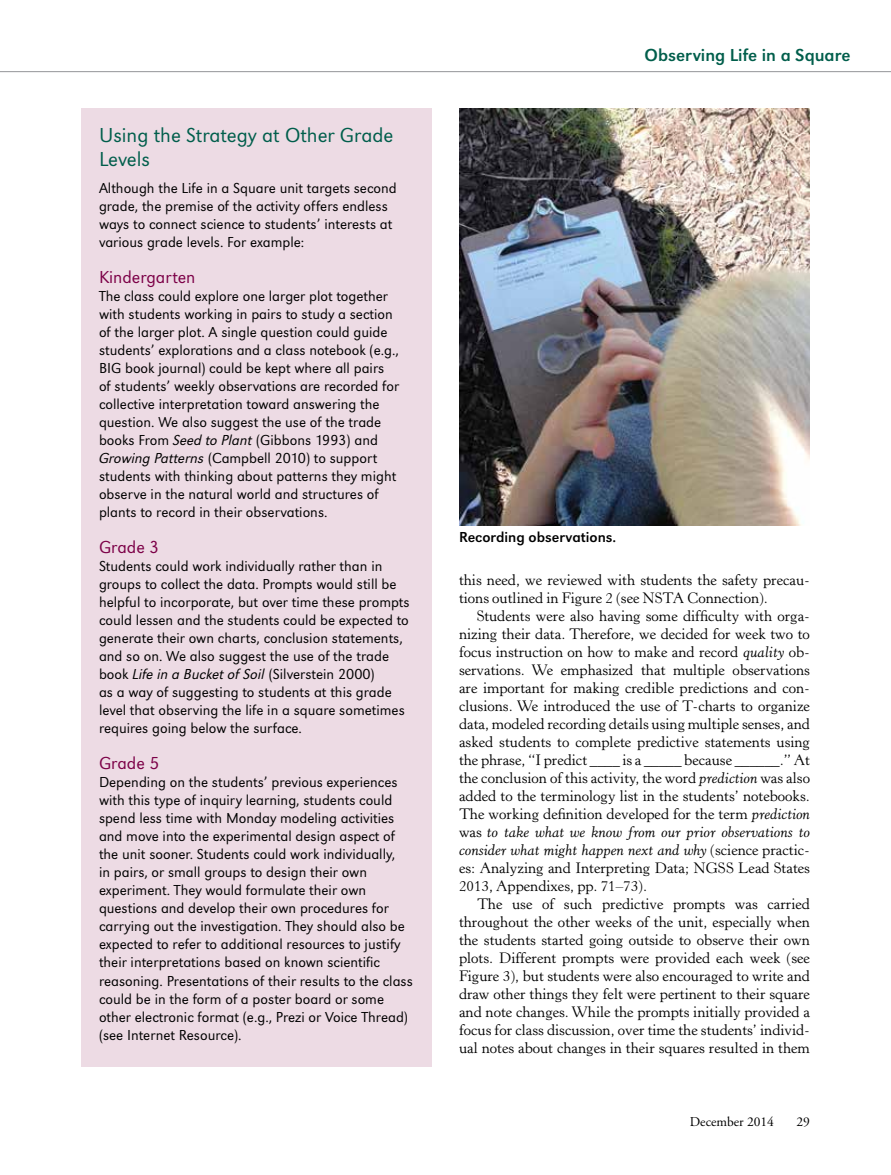
<style>
.page{position:relative;width:891px;height:1175px;background:#fff}
.page>*{position:absolute;margin:0;border:0;box-sizing:border-box;transform-origin:0 0}
.t1{font:300 21px/24px "URW Grotesk TOT";color:#005e4b}
.t2{font:300 18px "URW Grotesk TOT";color:#7c0047}
.t3{font:18px "URW Grotesk TOT";color:#005e4b}
.t4{font:300 15px/18px "URW Grotesk TOT";color:#000}
.t5{font:15px/18px "Horley Old Style MT Std";color:#000;text-align:justify}
.t6{font:15px "URW Grotesk TOT";color:#000}
.t7{font:13.5px "Adobe Garamond Pro";color:#000}
.s1{font-style:italic}
</style>
<div class="page">
<hr style="left:0;top:71px;width:891px;height:1px;background:#939598">
<div style="left:81px;top:108px;width:351px;height:958px;background:#eddbe4"></div>
<img style="left:459px;top:108px;width:351px;height:417px">
<h1 class="t1" style="left:99px;top:123px;width:296px">Using the Strategy at Other Grade<br>Levels</h1>
<p class="t4" style="left:99px;top:179px;width:299px">Although the Life in a Square unit targets second grade, the premise of the activity offers endless ways to connect science to students’ interests at various grade levels. For example:</p>
<p class="t2" style="left:99px;top:267px;width:98px">Kindergarten</p>
<p class="t4" style="left:99px;top:287px;width:302px">The class could explore one larger plot together with students working in pairs to study a section of the larger plot. A single question could guide students’ explorations and a class notebook (e.g., BIG book journal) could be kept where all pairs of students’ weekly observations are recorded for collective interpretation toward answering the question. We also suggest the use of the trade books From <span class="s1">Seed to Plant</span> (Gibbons 1993) and <span class="s1">Growing Patterns</span> (Campbell 2010) to support students with thinking about patterns they might observe in the natural world and structures of plants to record in their observations.</p>
<p class="t2" style="left:99px;top:537px;width:62px">Grade 3</p>
<p class="t4" style="left:99px;top:557px;width:312px">Students could work individually rather than in groups to collect the data. Prompts would still be helpful to incorporate, but over time these prompts could lessen and the students could be expected to generate their own charts, conclusion statements, and so on. We also suggest the use of the trade book <span class="s1">Life in a Bucket of Soil</span> (Silverstein 2000)<br>as a way of suggesting to students at this grade level that observing the life in a square sometimes requires going below the surface.</p>
<p class="t2" style="left:99px;top:753px;width:62px">Grade 5</p>
<p class="t4" style="left:99px;top:773px;width:315px">Depending on the students’ previous experiences with this type of inquiry learning, students could spend less time with Monday modeling activities and move into the experimental design aspect of the unit sooner. Students could work individually,<br>in pairs, or small groups to design their own experiment. They would formulate their own questions and develop their own procedures for carrying out the investigation. They should also be expected to refer to additional resources to justify their interpretations based on known scientific reasoning. Presentations of their results to the class could be in the form of a poster board or some other electronic format (e.g., Prezi or Voice Thread) (see Internet Resource).</p>
<p class="t3" style="left:645px;top:44px;width:207px">Observing Life in a Square</p>
<p class="t6" style="left:459px;top:529px;width:159px">Recording observations.</p>
<p class="t5" style="left:459px;top:571px;width:353px">this need, we reviewed with students the safety precau&shy;tions outlined in Figure 2 (see NSTA Connection).</p>
<p class="t5" style="left:459px;top:607px;width:353px;text-indent:18px">Students were also having some difficulty with orga&shy;nizing their data. Therefore, we decided for week two to focus instruction on how to make and record <span class="s1">quality</span> ob&shy;servations. We emphasized that multiple observations are important for making credible predictions and con&shy;clusions. We introduced the use of T-charts to organize data, modeled recording details using multiple senses, and asked students to complete predictive statements using the phrase, “I predict ____ is a _____ because ______.” At the conclusion of this activity, the word <span class="s1">prediction</span> was also added to the terminology list in the students’ notebooks.<br>The working definition developed for the term <span class="s1">prediction </span>was <span class="s1">to take what we know from our prior observations to consider what might happen next and why</span> (science practic&shy;es: Analyzing and Interpreting Data; NGSS Lead States 2013, Appendixes, pp. 71–73).</p>
<p class="t5" style="left:459px;top:895px;width:353px;text-indent:18px">The use of such predictive prompts was carried throughout the other weeks of the unit, especially when the students started going outside to observe their own plots. Different prompts were provided each week (see Figure 3), but students were also encouraged to write and draw other things they felt were pertinent to their square and note changes. While the prompts initially provided a focus for class discussion, over time the students’ individ&shy;ual notes about changes in their squares resulted in them</p>
<p class="t7" style="left:690px;top:1113px;width:86px">December 2014</p>
<p class="t7" style="left:796px;top:1113px;width:15px">29</p>
</div>
